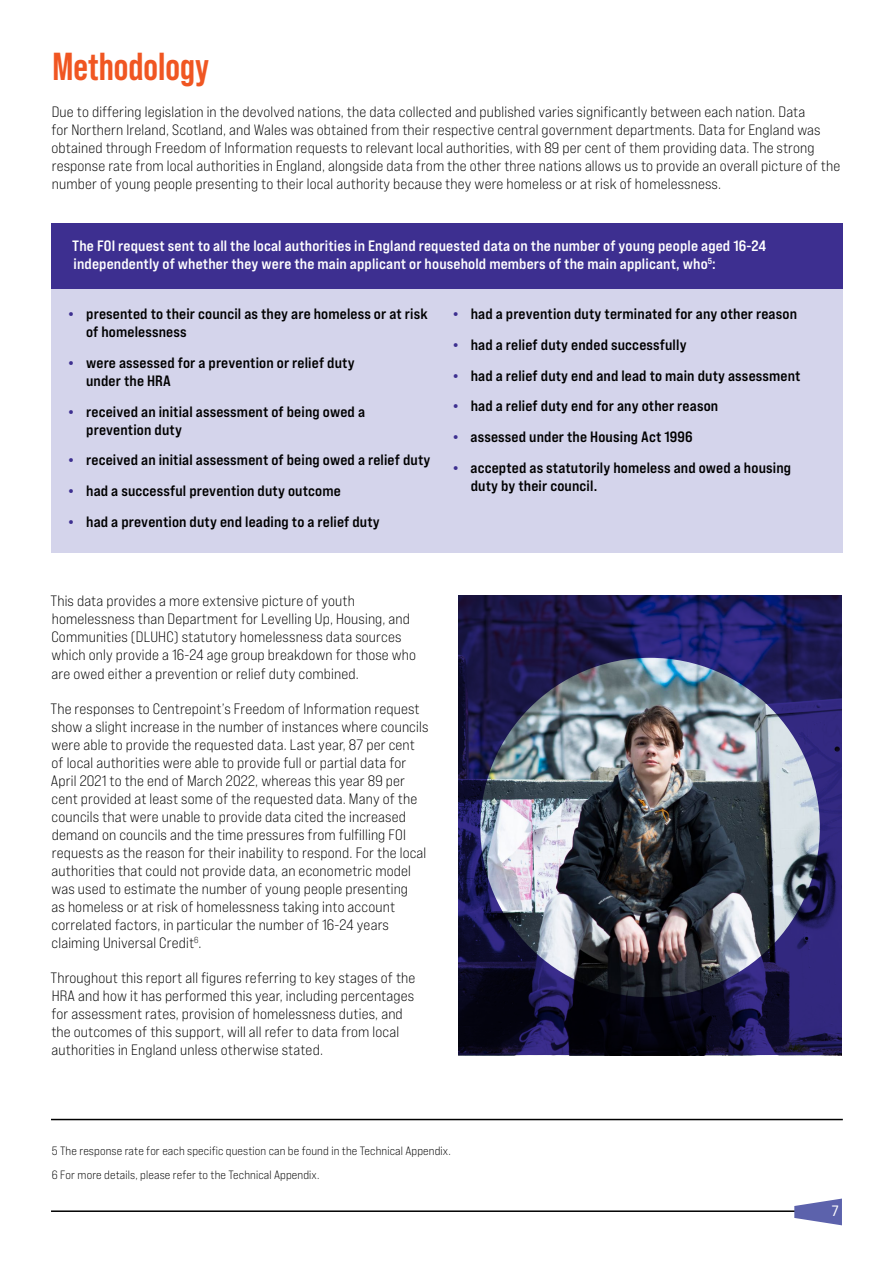
<style>
.page{position:relative;width:893px;height:1263px;background:#fff}
.page>*{position:absolute;margin:0;border:0;box-sizing:border-box;transform-origin:0 0}
.t1{font:700 39px "Bebas Neue Pro";color:#f05622}
.t2{font:15px/18px "Bebas Neue Pro Exp Bk";letter-spacing:.01em;color:#000}
.t3{font:15px/18px "Bebas Neue Pro Exp Bd";letter-spacing:.01em;color:#000}
.t4{font:15px/18px "Bebas Neue Pro Exp Bd";letter-spacing:.01em;color:#fff}
.t5{font:15px "Bebas Neue Pro Exp Rg";color:#fff}
.t6{font:12px/23.5px "Bebas Neue Pro Exp Bk";letter-spacing:.01em;color:#000}
.s1{font-family:"Bebas Neue Pro Exp Eb";font-size:16.5px;color:#3d2f90}
</style>
<div class="page">
<hr style="left:51px;top:1119px;width:792px;height:1px;background:#000">
<div style="left:51px;top:223px;width:792px;height:66px;background:#3d2f90"></div>
<div style="left:51px;top:289px;width:792px;height:264px;background:#d4d4eb"></div>
<img style="left:458px;top:596px;width:384px;height:459px">
<hr style="left:51px;top:1210px;width:776px;height:2px;background:#000">
<svg style="left:794px;top:1198px;width:48px;height:27px"></svg>
<h1 class="t1" style="left:53px;top:44px;width:158px">Methodology</h1>
<p class="t2" style="left:51px;top:102px;width:790px">Due to differing legislation in the devolved nations, the data collected and published varies significantly between each nation. Data<br>for Northern Ireland, Scotland, and Wales was obtained from their respective central government departments. Data for England was obtained through Freedom of Information requests to relevant local authorities, with 89 per cent of them providing data. The strong response rate from local authorities in England, alongside data from the other three nations allows us to provide an overall picture of the number of young people presenting to their local authority because they were homeless or at risk of homelessness.</p>
<p class="t4" style="left:72px;top:236px;width:695px">The FOI request sent to all the local authorities in England requested data on the number of young people aged 16-24 independently of whether they were the main applicant or household members of the main applicant, who<sup>5</sup>:</p>
<p class="t3" style="left:86px;top:304px;width:343px;text-indent:-18px"><span class="s1">•</span> presented to their council as they are homeless or at risk of homelessness</p>
<p class="t3" style="left:86px;top:353px;width:270px;text-indent:-18px"><span class="s1">•</span> were assessed for a prevention or relief duty under the HRA</p>
<p class="t3" style="left:86px;top:402px;width:280px;text-indent:-18px"><span class="s1">•</span> received an initial assessment of being owed a prevention duty</p>
<p class="t3" style="left:68px;top:451px;width:364px"><span class="s1">•</span> received an initial assessment of being owed a relief duty</p>
<p class="t3" style="left:68px;top:481px;width:275px"><span class="s1">•</span> had a successful prevention duty outcome</p>
<p class="t3" style="left:68px;top:512px;width:314px"><span class="s1">•</span> had a prevention duty end leading to a relief duty</p>
<p class="t3" style="left:452px;top:304px;width:346px"><span class="s1">•</span> had a prevention duty terminated for any other reason</p>
<p class="t3" style="left:452px;top:335px;width:236px"><span class="s1">•</span> had a relief duty ended successfully</p>
<p class="t3" style="left:452px;top:366px;width:350px"><span class="s1">•</span> had a relief duty end and lead to main duty assessment</p>
<p class="t3" style="left:452px;top:397px;width:267px"><span class="s1">•</span> had a relief duty end for any other reason</p>
<p class="t3" style="left:452px;top:427px;width:242px"><span class="s1">•</span> assessed under the Housing Act 1996</p>
<p class="t3" style="left:471px;top:458px;width:322px;text-indent:-18px"><span class="s1">•</span> accepted as statutorily homeless and owed a housing duty by their council.</p>
<p class="t2" style="left:50px;top:592px;width:367px">This data provides a more extensive picture of youth homelessness than Department for Levelling Up, Housing, and Communities (DLUHC) statutory homelessness data sources which only provide a 16-24 age group breakdown for those who are owed either a prevention or relief duty combined.</p>
<p class="t2" style="left:50px;top:699px;width:379px">The responses to Centrepoint’s Freedom of Information request show a slight increase in the number of instances where councils were able to provide the requested data. Last year, 87 per cent of local authorities were able to provide full or partial data for April 2021 to the end of March 2022, whereas this year 89 per cent provided at least some of the requested data. Many of the councils that were unable to provide data cited the increased demand on councils and the time pressures from fulfilling FOI requests as the reason for their inability to respond. For the local authorities that could not provide data, an econometric model was used to estimate the number of young people presenting<br>as homeless or at risk of homelessness taking into account correlated factors, in particular the number of 16-24 years claiming Universal Credit<sup>6</sup>.</p>
<p class="t2" style="left:50px;top:968px;width:366px">Throughout this report all figures referring to key stages of the HRA and how it has performed this year, including percentages for assessment rates, provision of homelessness duties, and the outcomes of this support, will all refer to data from local authorities in England unless otherwise stated.</p>
<p class="t6" style="left:52px;top:1139px;width:400px">5 The response rate for each specific question can be found in the Technical Appendix.<br>6 For more details, please refer to the Technical Appendix.</p>
<p class="t5" style="left:832px;top:1201px;width:8px">7</p>
</div>
